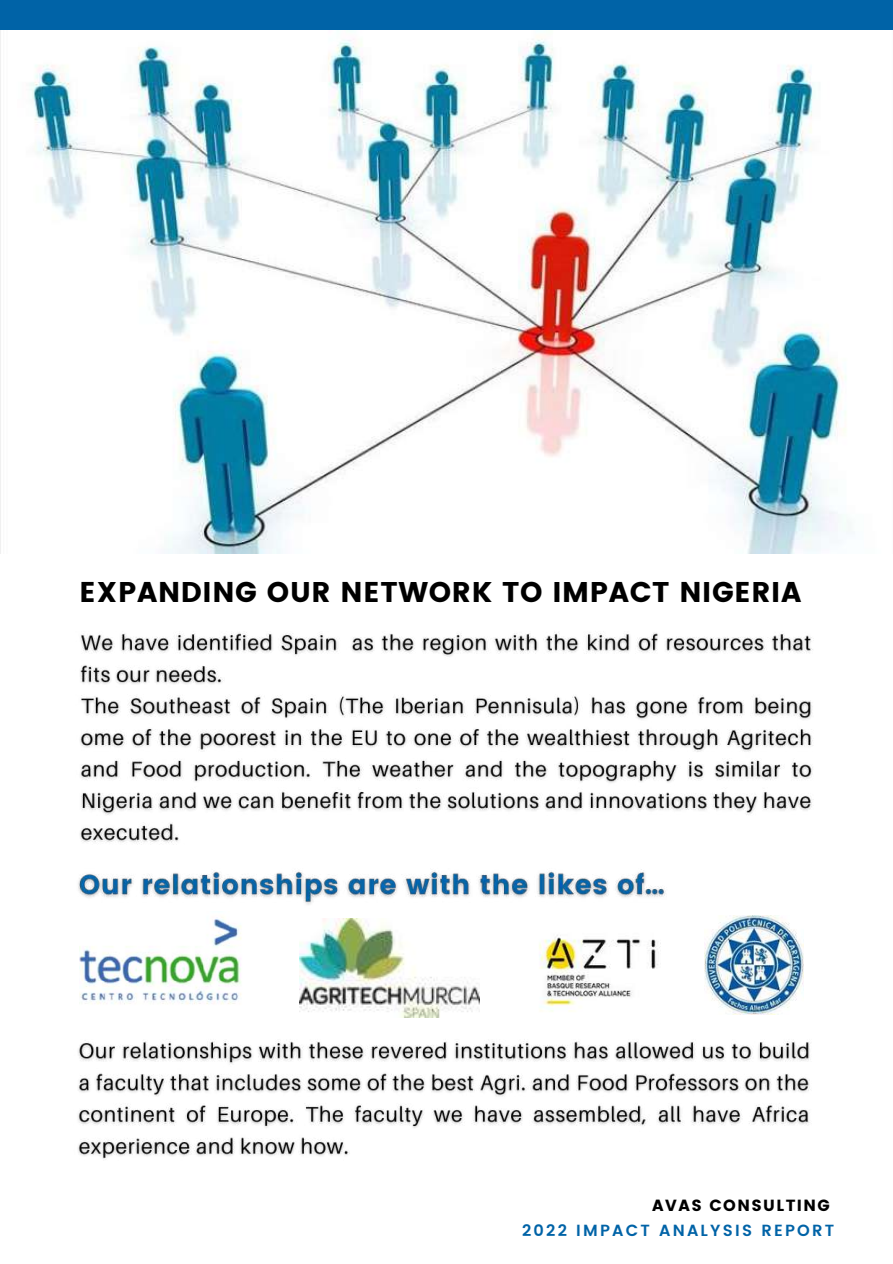
<style>
.page{position:relative;width:893px;height:1264px;background:#fff}
.page>*{position:absolute;margin:0;border:0;box-sizing:border-box;transform-origin:0 0}
.t1{font:28.5px "Poppins";letter-spacing:.025em;color:#000}
.t2{font:600 16.2px "Poppins";letter-spacing:.135em;color:#0063a7}
.t3{font:16.2px "Poppins";letter-spacing:.09em;color:#000}
</style>
<div class="page">
<div style="left:0;top:0;width:892px;height:31px;background:#0063a7"></div>
<img style="left:0;top:31px;width:846px;height:522px">
<img style="left:80px;top:917px;width:161px;height:87px">
<img style="left:300px;top:919px;width:180px;height:98px">
<img style="left:539px;top:935px;width:122px;height:77px">
<img style="left:704px;top:915px;width:99px;height:99px">
<img style="left:80px;top:632px;width:733px;height:211px">
<img style="left:78px;top:869px;width:588px;height:36px">
<img style="left:78px;top:1040px;width:732px;height:120px">
<p class="t1" style="left:80px;top:575px;width:723px">EXPANDING OUR NETWORK TO IMPACT NIGERIA</p>
<p class="t3" style="left:652px;top:1196px;width:179px">AVAS CONSULTING</p>
<p class="t2" style="left:522px;top:1221px;width:314px">2022 IMPACT ANALYSIS REPORT</p>
</div>
